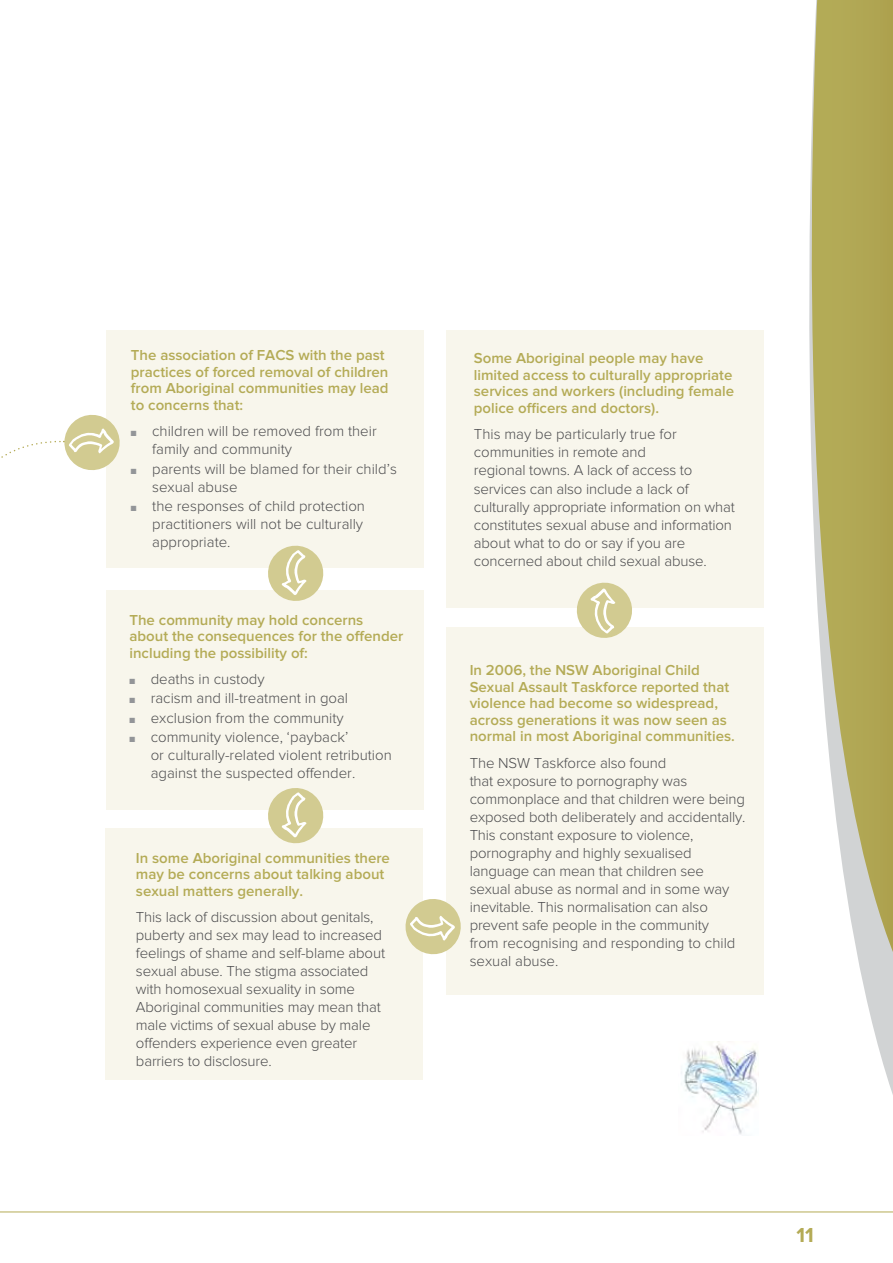
<style>
.page{position:relative;width:893px;height:1263px;background:#fff}
.page>*{position:absolute;margin:0;border:0;box-sizing:border-box;transform-origin:0 0}
.t1{font:700 21px "Proxima Nova";color:#b4ab56}
.t2{font:300 15px/18px "Proxima Nova";letter-spacing:-.01em;color:#4d4d4f}
.t3{font:600 15px/16.5px "Proxima Nova";color:#b4ab56}
.s1{color:#939598}
</style>
<div class="page">
<hr style="left:0;top:1212px;width:893px;height:1px;background:#b4ab56">
<svg style="left:759px;top:994px;width:134px;height:101px"></svg>
<svg style="left:768px;top:0;width:125px;height:1023px"></svg>
<div style="left:106px;top:330px;width:318px;height:238px;background:#f8f6ec"></div>
<div style="left:106px;top:590px;width:318px;height:219px;background:#f8f6ec"></div>
<div style="left:446px;top:627px;width:318px;height:367px;background:#f8f6ec"></div>
<div style="left:446px;top:330px;width:318px;height:278px;background:#f8f6ec"></div>
<div style="left:106px;top:828px;width:317px;height:252px;background:#f8f6ec"></div>
<svg style="left:405px;top:899px;width:56px;height:56px"></svg>
<svg style="left:268px;top:545px;width:56px;height:56px"></svg>
<svg style="left:576px;top:582px;width:56px;height:56px"></svg>
<svg style="left:264px;top:788px;width:63px;height:56px"></svg>
<svg style="left:1px;top:415px;width:119px;height:55px"></svg>
<img style="left:681px;top:1044px;width:77px;height:91px">
<p class="t3" style="left:131px;top:348px;width:259px">The association of FACS with the past practices of forced removal of children from Aboriginal communities may lead to concerns that:</p>
<p class="t2" style="left:152px;top:423px;width:226px;text-indent:-21px"><span class="s1">■</span> children will be removed from their family and community</p>
<p class="t2" style="left:152px;top:460px;width:246px;text-indent:-21px"><span class="s1">■</span> parents will be blamed for their child’s sexual abuse</p>
<p class="t2" style="left:152px;top:498px;width:214px;text-indent:-21px"><span class="s1">■</span> the responses of child protection practitioners will not be culturally appropriate.</p>
<p class="t3" style="left:129px;top:612px;width:275px">The community may hold concerns about the consequences for the offender including the possibility of:</p>
<p class="t2" style="left:129px;top:671px;width:137px"><span class="s1">■</span> deaths in custody</p>
<p class="t2" style="left:129px;top:690px;width:220px"><span class="s1">■</span> racism and ill-treatment in goal</p>
<p class="t2" style="left:129px;top:709px;width:216px"><span class="s1">■</span> exclusion from the community</p>
<p class="t2" style="left:151px;top:728px;width:243px;text-indent:-21px"><span class="s1">■</span> community violence, ‘payback’<br>or culturally-related violent retribution against the suspected offender.</p>
<p class="t3" style="left:136px;top:850px;width:255px">In some Aboriginal communities there may be concerns about talking about sexual matters generally.</p>
<p class="t2" style="left:136px;top:909px;width:251px">This lack of discussion about genitals, puberty and sex may lead to increased feelings of shame and self-blame about sexual abuse. The stigma associated with homosexual sexuality in some Aboriginal communities may mean that male victims of sexual abuse by male offenders experience even greater barriers to disclosure.</p>
<p class="t3" style="left:474px;top:351px;width:262px">Some Aboriginal people may have limited access to culturally appropriate services and workers (including female police officers and doctors).</p>
<p class="t2" style="left:474px;top:426px;width:263px">This may be particularly true for communities in remote and<br>regional towns. A lack of access to services can also include a lack of culturally appropriate information on what constitutes sexual abuse and information about what to do or say if you are concerned about child sexual abuse.</p>
<p class="t3" style="left:470px;top:663px;width:267px">In 2006, the NSW Aboriginal Child Sexual Assault Taskforce reported that violence had become so widespread, across generations it was now seen as normal in most Aboriginal communities.</p>
<p class="t2" style="left:470px;top:754px;width:277px">The NSW Taskforce also found<br>that exposure to pornography was commonplace and that children were being exposed both deliberately and accidentally.<br>This constant exposure to violence, pornography and highly sexualised language can mean that children see sexual abuse as normal and in some way inevitable. This normalisation can also prevent safe people in the community<br>from recognising and responding to child sexual abuse.</p>
<h1 class="t1" style="left:797px;top:1226px;width:19px">11</h1>
</div>
